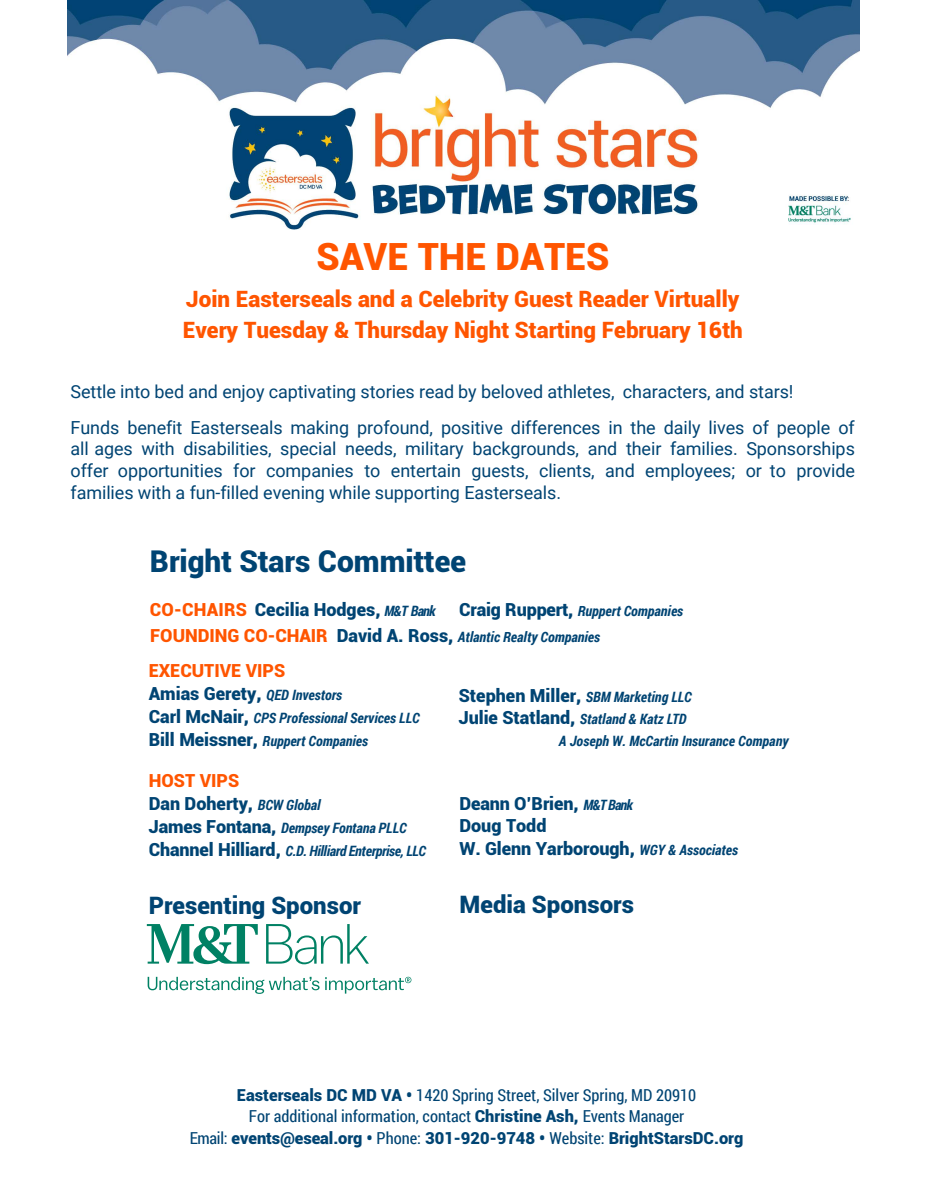
<style>
.page{position:relative;width:927px;height:1197px;background:#fff}
.page>*{position:absolute;margin:0;border:0;box-sizing:border-box;transform-origin:0 0}
.t1{font:900 37.5px "Roboto";color:#f50}
.t2{font:900 30px "Roboto";color:#004473}
.t3{font:900 24px "Roboto";color:#004473}
.t4{font:900 22.5px/31.3px "Roboto";color:#f50}
.t5{font:18px/21.8px "Roboto";letter-spacing:-.005em;color:#004473}
.t6{font:900 18px/22.6px "Roboto";color:#004473}
.t7{font:900 18px/23.1px "Roboto";color:#f50}
.t8{font:16.5px/21.5px "Roboto Condensed";color:#004473;text-align:center}
.t9{font:900 16.5px "Roboto";color:#004473}
.t10{font:italic 700 14.25px/23px "Roboto Condensed";color:#004473}
.t11{font:italic 700 14.25px/22.8px "Roboto Condensed";letter-spacing:-.025em;color:#004473}
.s1{color:#f50}
.s2{font-family:"Roboto Condensed";font-weight:700;font-style:italic;font-size:14.25px}
.s3{font-family:"Roboto";font-weight:900;font-style:normal;font-size:18px}
.s4{font-family:"Roboto";font-weight:900;font-style:normal;font-size:18px;color:#f50}
.s5{color:#004473}
.s6{font-family:"Roboto Condensed";font-weight:700;font-style:italic;font-size:14.25px;color:#004473}
.s7{font-family:"Roboto";font-weight:900}
.s8{font-family:"Roboto Condensed";font-weight:400}
</style>
<div class="page">
<svg style="left:266px;top:924px;width:103px;height:40px"></svg>
<svg style="left:147px;top:924px;width:111px;height:40px"></svg>
<svg style="left:148px;top:977px;width:263px;height:17px"></svg>
<img style="left:67px;top:1px;width:792px;height:229px">
<h1 class="t1" style="left:316px;top:230px;width:294px">SAVE THE DATES</h1>
<p class="t4" style="left:183px;top:282px;width:562px">Join Easterseals and a Celebrity Guest Reader Virtually<br>Every Tuesday &amp; Thursday Night Starting February 16th</p>
<p class="t5" style="left:71px;top:374px;width:786px;line-height:35.1px">Settle into bed and enjoy captivating stories read by beloved athletes, characters, and stars!<br>Funds benefit Easterseals making profound, positive differences in the daily lives of people of</p>
<p class="t5" style="left:71px;top:437px;width:786px;text-align:justify">all ages with disabilities, special needs, military backgrounds, and their families. Sponsorships offer opportunities for companies to entertain guests, clients, and employees; or to provide families with a fun-filled evening while supporting Easterseals.</p>
<h2 class="t2" style="left:150px;top:540px;width:318px">Bright Stars Committee</h2>
<p class="t6" style="left:150px;top:597px;width:287px"><span class="s1">CO-CHAIRS</span> Cecilia Hodges, <span class="s2">M&amp;T Bank</span></p>
<p class="t10" style="left:150px;top:597px;width:534px;line-height:26.4px;text-indent:309px"><span class="s3">Craig Ruppert,</span> Ruppert Companies<br><span class="s4">FOUNDING CO-CHAIR</span> <span class="s3">David A. Ross,</span> Atlantic Realty Companies</p>
<p class="t7" style="left:149px;top:658px;width:195px">EXECUTIVE VIPS<br><span class="s5">Amias Gerety,</span> <span class="s6">QED Investors</span></p>
<p class="t10" style="left:149px;top:706px;width:272px"><span class="s3">Carl McNair,</span> CPS Professional Services LLC<br><span class="s3">Bill Meissner,</span> Ruppert Companies</p>
<p class="t6" style="left:149px;top:768px;width:173px;line-height:23.1px"><span class="s1">HOST VIPS<br></span>Dan Doherty, <span class="s2">BCW Global</span></p>
<p class="t11" style="left:149px;top:816px;width:279px"><span class="s3">James Fontana,</span> Dempsey Fontana PLLC<br><span class="s3">Channel Hilliard,</span> C.D. Hilliard Enterprise, LLC</p>
<h3 class="t3" style="left:149px;top:889px;width:214px">Presenting Sponsor</h3>
<p class="t10" style="left:459px;top:685px;width:235px"><span class="s3">Stephen Miller,</span> SBM Marketing LLC</p>
<p class="t10" style="left:459px;top:707px;width:229px"><span class="s3">Julie Statland,</span> Statland &amp; Katz LTD</p>
<p class="t10" style="left:559px;top:729px;width:231px">A Joseph W. McCartin Insurance Company</p>
<p class="t6" style="left:459px;top:791px;width:280px">Deann O’Brien, <span class="s2">M&amp;T Bank<br></span>Doug Todd<br>W. Glenn Yarborough, <span class="s2">WGY &amp; Associates</span></p>
<h3 class="t3" style="left:460px;top:888px;width:176px">Media Sponsors</h3>
<p class="t8" style="left:237px;top:1084px;width:461px"><span class="s7">Easterseals DC MD VA •</span> 1420 Spring Street, Silver Spring, MD 20910<br>For additional information, contact <span class="s7">Christine Ash,</span> Events Manager</p>
<p class="t9" style="left:190px;top:1126px;width:555px"><span class="s8">Email:</span> events@eseal.org • <span class="s8">Phone:</span> 301-920-9748 • <span class="s8">Website:</span> BrightStarsDC.org</p>
</div>
